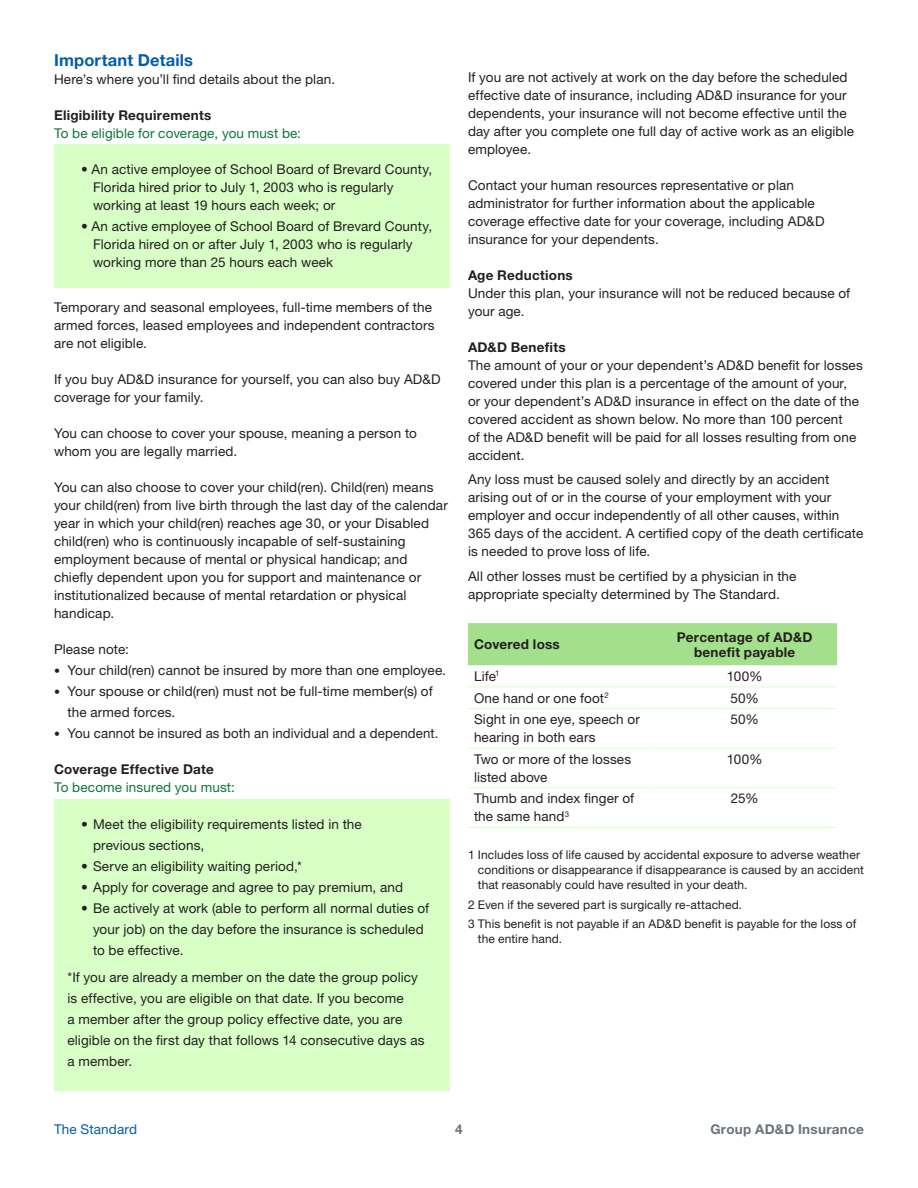
<style>
.page{position:relative;width:918px;height:1188px;background:#fff}
.page>*{position:absolute;margin:0;border:0;box-sizing:border-box;transform-origin:0 0}
.t1{font:700 16.5px "Helvetica Neue LT Std";letter-spacing:.01em;color:#015dab}
.t2{font:13.5px/18px "Helvetica Neue LT Std";letter-spacing:.01em;color:#231f20}
.t3{font:700 13.5px/15px "Helvetica Neue LT Std";letter-spacing:.02em;color:#231f20;text-align:center}
.t4{font:13.5px "Helvetica Neue LT Std";letter-spacing:.01em;color:#0d763a}
.t5{font:700 13.5px "Helvetica Neue LT Std";letter-spacing:.02em;color:#6a727b}
.t6{font:13.5px "Helvetica Neue LT Std";letter-spacing:.01em;color:#015dab}
.t7{font:12px/15px "Helvetica Neue LT Std";letter-spacing:.01em;color:#231f20}
.s1{font-size:12px}
</style>
<div class="page">
<div style="left:54px;top:145px;width:396px;height:143px;background:#d7ffc6"></div>
<div style="left:54px;top:799px;width:396px;height:291px;background:#d7ffc6"></div>
<div style="left:468px;top:623px;width:369px;height:42px;background:#a4e08b"></div>
<hr style="left:468px;top:687px;width:184px;height:1px;background:#d7ffc6">
<hr style="left:652px;top:687px;width:185px;height:1px;background:#d7ffc6">
<hr style="left:468px;top:708px;width:184px;height:1px;background:#d7ffc6">
<hr style="left:652px;top:708px;width:185px;height:1px;background:#d7ffc6">
<hr style="left:468px;top:748px;width:184px;height:1px;background:#d7ffc6">
<hr style="left:652px;top:748px;width:185px;height:1px;background:#d7ffc6">
<hr style="left:468px;top:787px;width:184px;height:1px;background:#d7ffc6">
<hr style="left:652px;top:787px;width:185px;height:1px;background:#d7ffc6">
<hr style="left:468px;top:827px;width:184px;height:1px;background:#d7ffc6">
<hr style="left:652px;top:827px;width:185px;height:1px;background:#d7ffc6">
<h3 class="t1" style="left:54px;top:50px;width:141px">Important Details</h3>
<p class="t2" style="left:54px;top:70px;width:283px">Here’s where you’ll find details about the plan.</p>
<h4 class="t3" style="left:54px;top:107px;width:159px">Eligibility Requirements</h4>
<p class="t4" style="left:54px;top:125px;width:249px">To be eligible for coverage, you must be:</p>
<p class="t2" style="left:93px;top:160px;width:341px;text-indent:-12px">• An active employee of School Board of Brevard County,<br>Florida hired prior to July 1, 2003 who is regularly working at least 19 hours each week; or</p>
<p class="t2" style="left:93px;top:217px;width:341px;text-indent:-12px">• An active employee of School Board of Brevard County,<br>Florida hired on or after July 1, 2003 who is regularly working more than 25 hours each week</p>
<p class="t2" style="left:54px;top:298px;width:382px">Temporary and seasonal employees, full-time members of the armed forces, leased employees and independent contractors are not eligible.</p>
<p class="t2" style="left:54px;top:370px;width:388px">If you buy AD&amp;D insurance for yourself, you can also buy AD&amp;D coverage for your family.</p>
<p class="t2" style="left:54px;top:424px;width:365px">You can choose to cover your spouse, meaning a person to whom you are legally married.</p>
<p class="t2" style="left:54px;top:478px;width:395px">You can also choose to cover your child(ren). Child(ren) means your child(ren) from live birth through the last day of the calendar year in which your child(ren) reaches age 30, or your Disabled child(ren) who is continuously incapable of self-sustaining employment because of mental or physical handicap; and chiefly dependent upon you for support and maintenance or institutionalized because of mental retardation or physical handicap.</p>
<p class="t2" style="left:54px;top:640px;width:76px">Please note:</p>
<p class="t2" style="left:54px;top:661px;width:394px"><span class="s1">•</span> Your child(ren) cannot be insured by more than one employee.</p>
<p class="t2" style="left:68px;top:681px;width:367px;line-height:21px;text-indent:-14px"><span class="s1">•</span> Your spouse or child(ren) must not be full-time member(s) of the armed forces.</p>
<p class="t2" style="left:54px;top:724px;width:386px"><span class="s1">•</span> You cannot be insured as both an individual and a dependent.</p>
<h4 class="t3" style="left:54px;top:762px;width:161px">Coverage Effective Date</h4>
<p class="t4" style="left:54px;top:780px;width:182px">To become insured you must:</p>
<p class="t2" style="left:93px;top:814px;width:270px;line-height:21px;text-indent:-12px">• Meet the eligibility requirements listed in the previous sections,</p>
<p class="t2" style="left:81px;top:857px;width:222px">• Serve an eligibility waiting period,*</p>
<p class="t2" style="left:81px;top:878px;width:324px">• Apply for coverage and agree to pay premium, and</p>
<p class="t2" style="left:93px;top:898px;width:338px;line-height:21px;text-indent:-12px">• Be actively at work (able to perform all normal duties of your job) on the day before the insurance is scheduled to be effective.</p>
<p class="t2" style="left:68px;top:967px;width:359px;line-height:21px">*If you are already a member on the date the group policy is effective, you are eligible on that date. If you become<br>a member after the group policy effective date, you are eligible on the first day that follows 14 consecutive days as a member.</p>
<p class="t2" style="left:468px;top:68px;width:388px">If you are not actively at work on the day before the scheduled effective date of insurance, including AD&amp;D insurance for your dependents, your insurance will not become effective until the day after you complete one full day of active work as an eligible employee.</p>
<p class="t2" style="left:468px;top:176px;width:358px">Contact your human resources representative or plan administrator for further information about the applicable coverage effective date for your coverage, including AD&amp;D insurance for your dependents.</p>
<h4 class="t3" style="left:468px;top:267px;width:106px">Age Reductions</h4>
<p class="t2" style="left:468px;top:284px;width:384px">Under this plan, your insurance will not be reduced because of your age.</p>
<h4 class="t3" style="left:468px;top:339px;width:99px">AD&amp;D Benefits</h4>
<p class="t2" style="left:468px;top:356px;width:396px">The amount of your or your dependent’s AD&amp;D benefit for losses covered under this plan is a percentage of the amount of your, or your dependent’s AD&amp;D insurance in effect on the date of the covered accident as shown below. No more than 100 percent<br>of the AD&amp;D benefit will be paid for all losses resulting from one accident.</p>
<p class="t2" style="left:468px;top:470px;width:397px">Any loss must be caused solely and directly by an accident arising out of or in the course of your employment with your employer and occur independently of all other causes, within 365 days of the accident. A certified copy of the death certificate is needed to prove loss of life.</p>
<p class="t2" style="left:468px;top:567px;width:330px">All other losses must be certified by a physician in the appropriate specialty determined by The Standard.</p>
<p class="t3" style="left:474px;top:636px;width:87px">Covered loss</p>
<p class="t3" style="left:677px;top:629px;width:137px">Percentage of AD&amp;D benefit payable</p>
<p class="t2" style="left:474px;top:667px;width:27px">Life<sup>1</sup></p>
<p class="t2" style="left:727px;top:667px;width:37px">100%</p>
<p class="t2" style="left:474px;top:689px;width:136px">One hand or one foot<sup>2</sup></p>
<p class="t2" style="left:731px;top:689px;width:30px">50%</p>
<p class="t2" style="left:474px;top:710px;width:167px">Sight in one eye, speech or hearing in both ears</p>
<p class="t2" style="left:731px;top:710px;width:30px">50%</p>
<p class="t2" style="left:474px;top:750px;width:159px">Two or more of the losses listed above</p>
<p class="t2" style="left:727px;top:750px;width:37px">100%</p>
<p class="t2" style="left:474px;top:789px;width:162px">Thumb and index finger of the same hand<sup>3</sup></p>
<p class="t2" style="left:731px;top:789px;width:29px">25%</p>
<p class="t7" style="left:478px;top:847px;width:388px;text-indent:-10px">1 Includes loss of life caused by accidental exposure to adverse weather conditions or disappearance if disappearance is caused by an accident that reasonably could have resulted in your death.</p>
<p class="t7" style="left:468px;top:897px;width:276px">2 Even if the severed part is surgically re-attached.</p>
<p class="t7" style="left:478px;top:916px;width:380px;text-indent:-10px">3 This benefit is not payable if an AD&amp;D benefit is payable for the loss of the entire hand.</p>
<p class="t6" style="left:54px;top:1121px;width:85px">The Standard</p>
<p class="t5" style="left:710px;top:1121px;width:155px">Group AD&amp;D Insurance</p>
<p class="t5" style="left:455px;top:1121px;width:9px">4</p>
</div>
